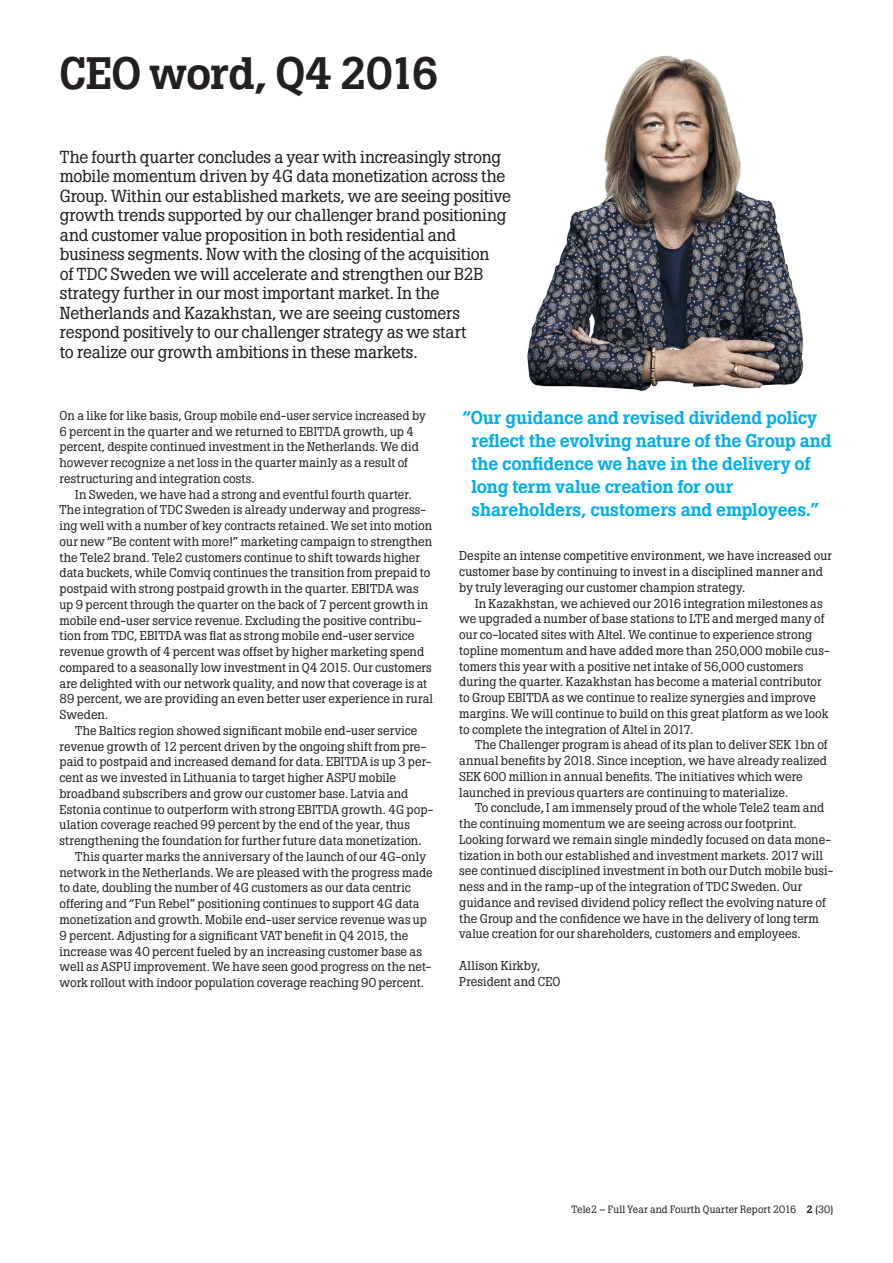
<style>
.page{position:relative;width:893px;height:1263px;background:#fff}
.page>*{position:absolute;margin:0;border:0;box-sizing:border-box;transform-origin:0 0}
.Rubrik_1{font:500 45px "Boton Pro";letter-spacing:-.015em;color:#231f20}
.t1{font:500 18.45px/23px "Boton Pro";letter-spacing:-.01em;color:#00aeef}
.Ingress{font:17.25px/19.5px "Boton Pro";letter-spacing:-.01em;color:#231f20}
._02_Bröd_indrag{font:12.75px/15.8px "Boton Pro";letter-spacing:.005em;color:#231f20}
._01_Bröd{font:12.75px/15.8px "Boton Pro";letter-spacing:.005em;color:#231f20}
.t2{font:10.5px "Boton Pro";letter-spacing:.005em;color:#231f20}
.s1{font-weight:500}
</style>
<div class="page">
<img style="left:527px;top:55px;width:277px;height:337px">
<p class="Rubrik_1" style="left:60px;top:44px;width:381px">CEO word, Q4 2016</p>
<p class="Ingress" style="left:60px;top:147px;width:453px">The fourth quarter concludes a year with increasingly strong mobile momentum driven by 4G data monetization across the Group. Within our established markets, we are seeing positive growth trends supported by our challenger brand positioning and customer value proposition in both residential and business segments. Now with the closing of the acquisition<br>of TDC Sweden we will accelerate and strengthen our B2B strategy further in our most important market. In the Netherlands and Kazakhstan, we are seeing customers respond positively to our challenger strategy as we start<br>to realize our growth ambitions in these markets.</p>
<p class="_01_Bröd" style="left:60px;top:408px;width:368px">On a like for like basis, Group mobile end-user service increased by 6 percent in the quarter and we returned to EBITDA growth, up 4 percent, despite continued investment in the Netherlands. We did however recognize a net loss in the quarter mainly as a result of restructuring and integration costs.</p>
<p class="_02_Bröd_indrag" style="left:60px;top:486px;width:375px;text-indent:16px">In Sweden, we have had a strong and eventful fourth quarter.<br>The integration of TDC Sweden is already underway and progress&shy;ing well with a number of key contracts retained. We set into motion our new “Be content with more!” marketing campaign to strengthen the Tele2 brand. Tele2 customers continue to shift towards higher data buckets, while Comviq continues the transition from prepaid to postpaid with strong postpaid growth in the quarter. EBITDA was up 9 percent through the quarter on the back of 7 percent growth in mobile end-user service revenue. Excluding the positive contribu&shy;tion from TDC, EBITDA was flat as strong mobile end-user service revenue growth of 4 percent was offset by higher marketing spend compared to a seasonally low investment in Q4 2015. Our customers are delighted with our network quality, and now that coverage is at 89 percent, we are providing an even better user experience in rural Sweden.</p>
<p class="_02_Bröd_indrag" style="left:60px;top:723px;width:375px;text-indent:16px">The Baltics region showed significant mobile end-user service revenue growth of 12 percent driven by the ongoing shift from pre&shy;paid to postpaid and increased demand for data. EBITDA is up 3 per&shy;cent as we invested in Lithuania to target higher ASPU mobile broadband subscribers and grow our customer base. Latvia and Estonia continue to outperform with strong EBITDA growth. 4G pop&shy;ulation coverage reached 99 percent by the end of the year, thus strengthening the foundation for further future data monetization.</p>
<p class="_02_Bröd_indrag" style="left:60px;top:849px;width:375px;text-indent:16px">This quarter marks the anniversary of the launch of our 4G-only network in the Netherlands. We are pleased with the progress made to date, doubling the number of 4G customers as our data centric offering and “Fun Rebel” positioning continues to support 4G data monetization and growth. Mobile end-user service revenue was up 9 percent. Adjusting for a significant VAT benefit in Q4 2015, the increase was 40 percent fueled by an increasing customer base as well as ASPU improvement. We have seen good progress on the net&shy;work rollout with indoor population coverage reaching 90 percent.</p>
<p class="t1" style="left:471px;top:406px;width:362px;text-indent:-9px">“Our guidance and revised dividend policy reflect the evolving nature of the Group and the confidence we have in the delivery of long term value creation for our shareholders, customers and employees.”</p>
<p class="_02_Bröd_indrag" style="left:459px;top:548px;width:374px">Despite an intense competitive environment, we have increased our customer base by continuing to invest in a disciplined manner and by truly leveraging our customer champion strategy.</p>
<p class="_02_Bröd_indrag" style="left:459px;top:595px;width:372px;text-indent:16px">In Kazakhstan, we achieved our 2016 integration milestones as we upgraded a number of base stations to LTE and merged many of our co-located sites with Altel. We continue to experience strong topline momentum and have added more than 250,000 mobile cus&shy;tomers this year with a positive net intake of 56,000 customers during the quarter. Kazakhstan has become a material contributor to Group EBITDA as we continue to realize synergies and improve margins. We will continue to build on this great platform as we look to complete the integration of Altel in 2017.</p>
<p class="_02_Bröd_indrag" style="left:459px;top:737px;width:370px;text-indent:16px">The Challenger program is ahead of its plan to deliver SEK 1bn of annual benefits by 2018. Since inception, we have already realized SEK 600 million in annual benefits. The initiatives which were launched in previous quarters are continuing to materialize.</p>
<p class="_02_Bröd_indrag" style="left:459px;top:800px;width:376px;text-indent:16px">To conclude, I am immensely proud of the whole Tele2 team and the continuing momentum we are seeing across our footprint.<br>Looking forward we remain single mindedly focused on data mone&shy;tization in both our established and investment markets. 2017 will see continued disciplined investment in both our Dutch mobile busi&shy;ness and in the ramp-up of the integration of TDC Sweden. Our guidance and revised dividend policy reflect the evolving nature of the Group and the confidence we have in the delivery of long term value creation for our shareholders, customers and employees.</p>
<p class="_01_Bröd" style="left:459px;top:958px;width:103px">Allison Kirkby,<br>President and CEO</p>
<p class="t2" style="left:571px;top:1203px;width:263px">Tele2 – Full Year and Fourth Quarter Report 2016 <span class="s1">2</span> (30)</p>
</div>
